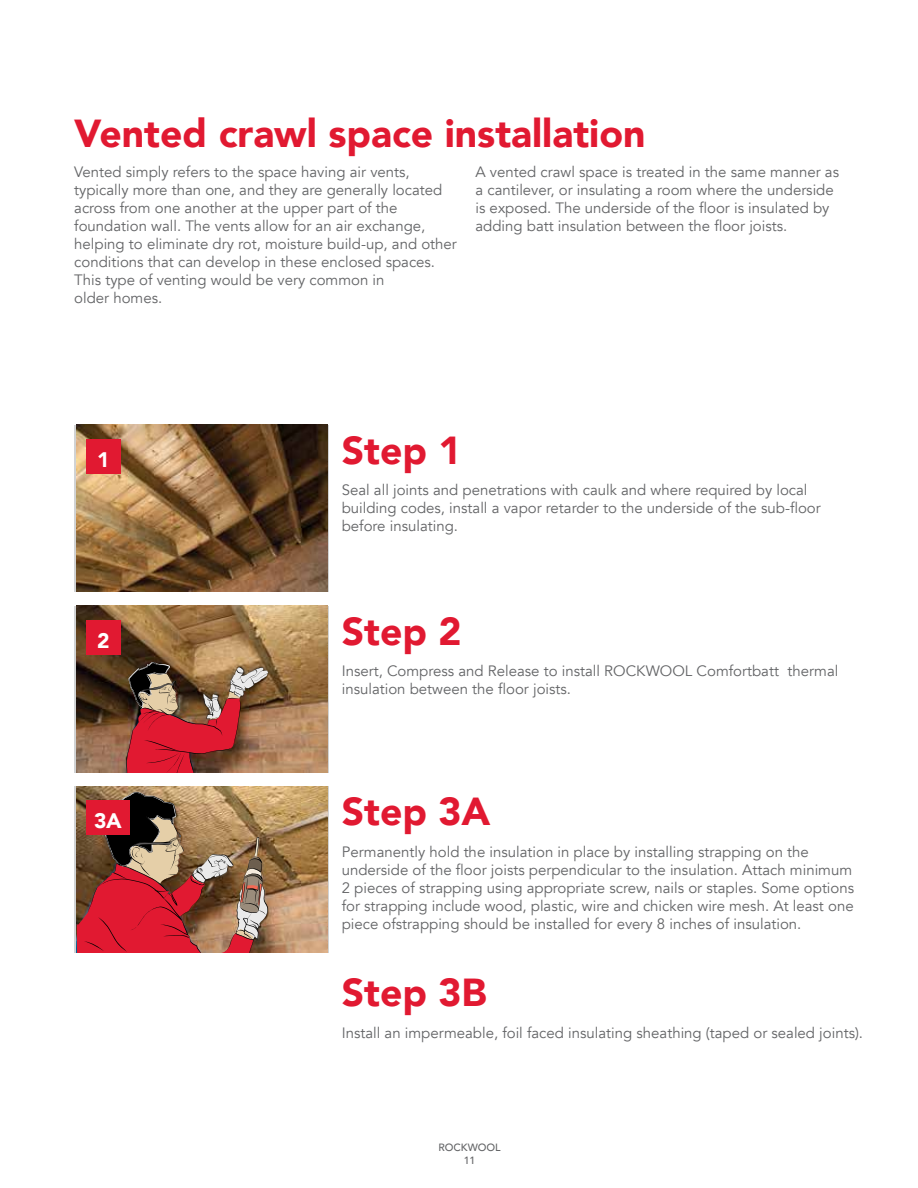
<style>
.page{position:relative;width:918px;height:1188px;background:#fff}
.page>*{position:absolute;margin:0;border:0;box-sizing:border-box;transform-origin:0 0}
.t1{font:900 39px "Avenir";color:#e11931}
.t2{font:900 21px "Avenir";color:#fff}
.t3{font:15px/18px "Avenir";color:#636466}
.t4{font:500 10.5px/12.6px "Avenir";color:#636466;text-align:center}
</style>
<div class="page">
<img style="left:76px;top:786px;width:251px;height:167px">
<img style="left:77px;top:792px;width:191px;height:161px">
<img style="left:76px;top:606px;width:251px;height:167px">
<img style="left:126px;top:661px;width:142px;height:112px">
<img style="left:76px;top:425px;width:251px;height:167px">
<div style="left:86px;top:439px;width:35px;height:35px;background:#e11931"></div>
<div style="left:86px;top:800px;width:44px;height:35px;background:#e11931"></div>
<div style="left:86px;top:620px;width:35px;height:35px;background:#e11931"></div>
<h1 class="t1" style="left:74px;top:100px;width:573px">Vented crawl space installation</h1>
<p class="t3" style="left:74px;top:163px;width:384px">Vented simply refers to the space having air vents, typically more than one, and they are generally located across from one another at the upper part of the foundation wall. The vents allow for an air exchange, helping to eliminate dry rot, moisture build-up, and other conditions that can develop in these enclosed spaces.<br>This type of venting would be very common in<br>older homes.</p>
<p class="t3" style="left:476px;top:163px;width:365px">A vented crawl space is treated in the same manner as a cantilever, or insulating a room where the underside is exposed. The underside of the floor is insulated by adding batt insulation between the floor joists.</p>
<h2 class="t2" style="left:97px;top:441px;width:14px">1</h2>
<h2 class="t2" style="left:97px;top:623px;width:14px">2</h2>
<h2 class="t2" style="left:94px;top:803px;width:29px">3A</h2>
<h1 class="t1" style="left:342px;top:417px;width:121px">Step 1</h1>
<p class="t3" style="left:342px;top:481px;width:481px">Seal all joints and penetrations with caulk and where required by local building codes, install a vapor retarder to the underside of the sub-floor before insulating.</p>
<h1 class="t1" style="left:342px;top:598px;width:121px">Step 2</h1>
<p class="t3" style="left:342px;top:663px;width:498px">Insert, Compress and Release to install ROCKWOOL Comfortbatt thermal insulation between the floor joists.</p>
<h1 class="t1" style="left:342px;top:778px;width:150px">Step 3A</h1>
<p class="t3" style="left:342px;top:843px;width:514px">Permanently hold the insulation in place by installing strapping on the underside of the floor joists perpendicular to the insulation. Attach minimum 2 pieces of strapping using appropriate screw, nails or staples. Some options for strapping include wood, plastic, wire and chicken wire mesh. At least one piece ofstrapping should be installed for every 8 inches of insulation.</p>
<h1 class="t1" style="left:342px;top:959px;width:147px">Step 3B</h1>
<p class="t3" style="left:342px;top:1024px;width:523px">Install an impermeable, foil faced insulating sheathing (taped or sealed joints).</p>
<p class="t4" style="left:438px;top:1141px;width:64px">ROCKWOOL<br>11</p>
</div>
